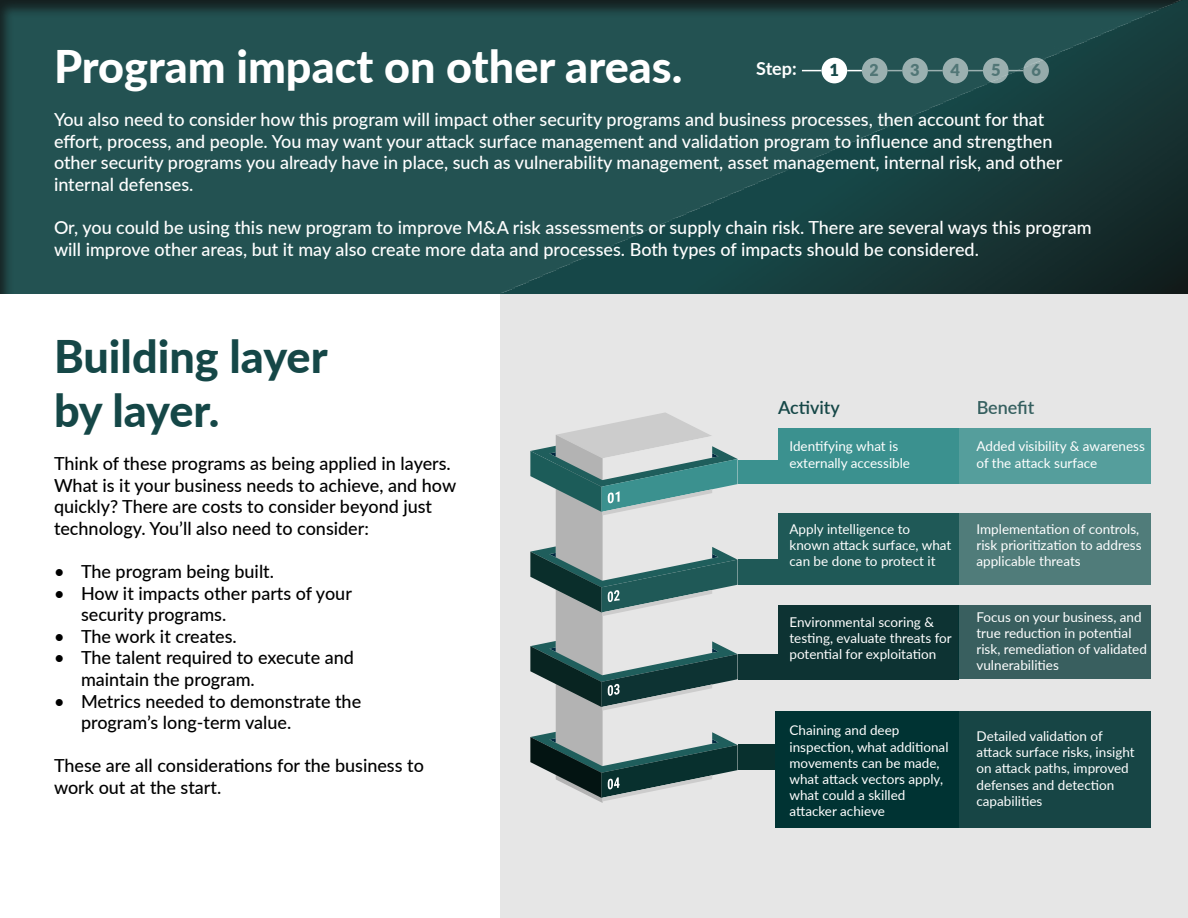
<style>
.page{position:relative;width:1188px;height:918px;background:#fff}
.page>*{position:absolute;margin:0;border:0;box-sizing:border-box;transform-origin:0 0}
.t1{font:800 45px "Lato";color:#fff}
.t2{font:800 45px/54px "Lato";color:#154747}
.t3{font:500 18px/21.6px "Lato";color:#fff}
.t4{font:500 18px/21.6px "Lato";color:#000}
.t5{font:600 18px "Lato";color:#154747}
.t6{font:700 18px "Lato";color:#fff}
.t7{font:900 16.5px "Lato";color:#154747}
.t8{font:13.5px/16.2px "Lato";color:#fff}
</style>
<div class="page">
<div style="left:500px;top:293px;width:688px;height:625px;background:#e6e6e6"></div>
<div style="left:0;top:0;width:1188px;height:294px;background:#235252"></div>
<img style="left:501px;top:0;width:687px;height:293px">
<div style="left:822px;top:58px;width:25px;height:25px;background:#fff;border-radius:50%"></div>
<div style="left:902px;top:58px;width:26px;height:25px;background:#9bb0b0;border-radius:50%"></div>
<div style="left:862px;top:58px;width:26px;height:25px;background:#9bb0b0;border-radius:50%"></div>
<div style="left:943px;top:58px;width:25px;height:25px;background:#9bb0b0;border-radius:50%"></div>
<div style="left:983px;top:58px;width:26px;height:25px;background:#9bb0b0;border-radius:50%"></div>
<div style="left:1023px;top:58px;width:26px;height:25px;background:#95aaaa;border-radius:50%"></div>
<svg style="left:802px;top:70px;width:20px;height:1px"></svg>
<svg style="left:888px;top:70px;width:14px;height:1px"></svg>
<svg style="left:847px;top:70px;width:15px;height:1px"></svg>
<svg style="left:928px;top:70px;width:15px;height:1px"></svg>
<svg style="left:968px;top:70px;width:15px;height:1px"></svg>
<svg style="left:1009px;top:70px;width:14px;height:1px"></svg>
<div style="left:738px;top:460px;width:220px;height:24px;background:#3b918f"></div>
<div style="left:738px;top:560px;width:220px;height:25px;background:#1f5957"></div>
<div style="left:738px;top:654px;width:220px;height:25px;background:#0d3333"></div>
<div style="left:738px;top:745px;width:220px;height:25px;background:#08302e"></div>
<div style="left:778px;top:513px;width:180px;height:58px;background:#1f5957"></div>
<div style="left:958px;top:513px;width:193px;height:72px;background:#507c7a"></div>
<div style="left:778px;top:606px;width:180px;height:48px;background:#0d3333"></div>
<div style="left:958px;top:606px;width:193px;height:73px;background:#395f5f"></div>
<div style="left:778px;top:428px;width:180px;height:56px;background:#3b918f"></div>
<div style="left:958px;top:428px;width:193px;height:56px;background:#559e9c"></div>
<div style="left:775px;top:711px;width:183px;height:117px;background:#033"></div>
<div style="left:958px;top:711px;width:193px;height:117px;background:#174545"></div>
<svg style="left:530px;top:412px;width:208px;height:391px"></svg>
<h1 class="t1" style="left:54px;top:33px;width:630px">Program impact on other areas.</h1>
<p class="t3" style="left:54px;top:108px;width:1010px">You also need to consider how this program will impact other security programs and business processes, then account for that effort, process, and people. You may want your attack surface management and validation program to influence and strengthen other security programs you already have in place, such as vulnerability management, asset management, internal risk, and other internal defenses.</p>
<p class="t3" style="left:54px;top:216px;width:1039px">Or, you could be using this new program to improve M&amp;A risk assessments or supply chain risk. There are several ways this program will improve other areas, but it may also create more data and processes. Both types of impacts should be considered.</p>
<h2 class="t6" style="left:756px;top:55px;width:42px">Step:</h2>
<p class="t7" style="left:830px;top:58px;width:11px">1</p>
<p class="t7" style="left:870px;top:58px;width:11px">2</p>
<p class="t7" style="left:910px;top:58px;width:11px">3</p>
<p class="t7" style="left:951px;top:58px;width:11px">4</p>
<p class="t7" style="left:991px;top:58px;width:11px">5</p>
<p class="t7" style="left:1031px;top:58px;width:11px">6</p>
<h1 class="t2" style="left:54px;top:327px;width:275px">Building layer by layer.</h1>
<h2 class="t4" style="left:54px;top:452px;width:404px">Think of these programs as being applied in layers.<br>What is it your business needs to achieve, and how quickly? There are costs to consider beyond just technology. You’ll also need to consider:</h2>
<h2 class="t4" style="left:54px;top:560px;width:222px">• The program being built.</h2>
<h2 class="t4" style="left:81px;top:582px;width:272px;text-indent:-27px">• How it impacts other parts of your security programs.</h2>
<h2 class="t4" style="left:54px;top:625px;width:184px">• The work it creates.</h2>
<h2 class="t4" style="left:81px;top:646px;width:275px;text-indent:-27px">• The talent required to execute and maintain the program.</h2>
<h2 class="t4" style="left:81px;top:690px;width:282px;text-indent:-27px">• Metrics needed to demonstrate the program’s long-term value.</h2>
<h2 class="t4" style="left:54px;top:754px;width:371px">These are all considerations for the business to work out at the start.</h2>
<h2 class="t5" style="left:778px;top:394px;width:63px">Activity</h2>
<h2 class="t5" style="left:976px;top:394px;width:59px">Benefit</h2>
<p class="t8" style="left:790px;top:438px;width:122px">Identifying what is externally accessible</p>
<p class="t8" style="left:790px;top:520px;width:163px">Apply intelligence to known attack surface, what can be done to protect it</p>
<p class="t8" style="left:790px;top:613px;width:164px">Environmental scoring &amp; testing, evaluate threats for potential for exploitation</p>
<p class="t8" style="left:790px;top:722px;width:161px">Chaining and deep inspection, what additional movements can be made, what attack vectors apply, what could a skilled attacker achieve</p>
<p class="t8" style="left:976px;top:438px;width:170px">Added visibility &amp; awareness of the attack surface</p>
<p class="t8" style="left:976px;top:520px;width:167px">Implementation of controls, risk prioritization to address applicable threats</p>
<p class="t8" style="left:976px;top:608px;width:172px">Focus on your business, and true reduction in potential risk, remediation of validated vulnerabilities</p>
<p class="t8" style="left:976px;top:727px;width:160px">Detailed validation of attack surface risks, insight on attack paths, improved defenses and detection capabilities</p>
</div>
